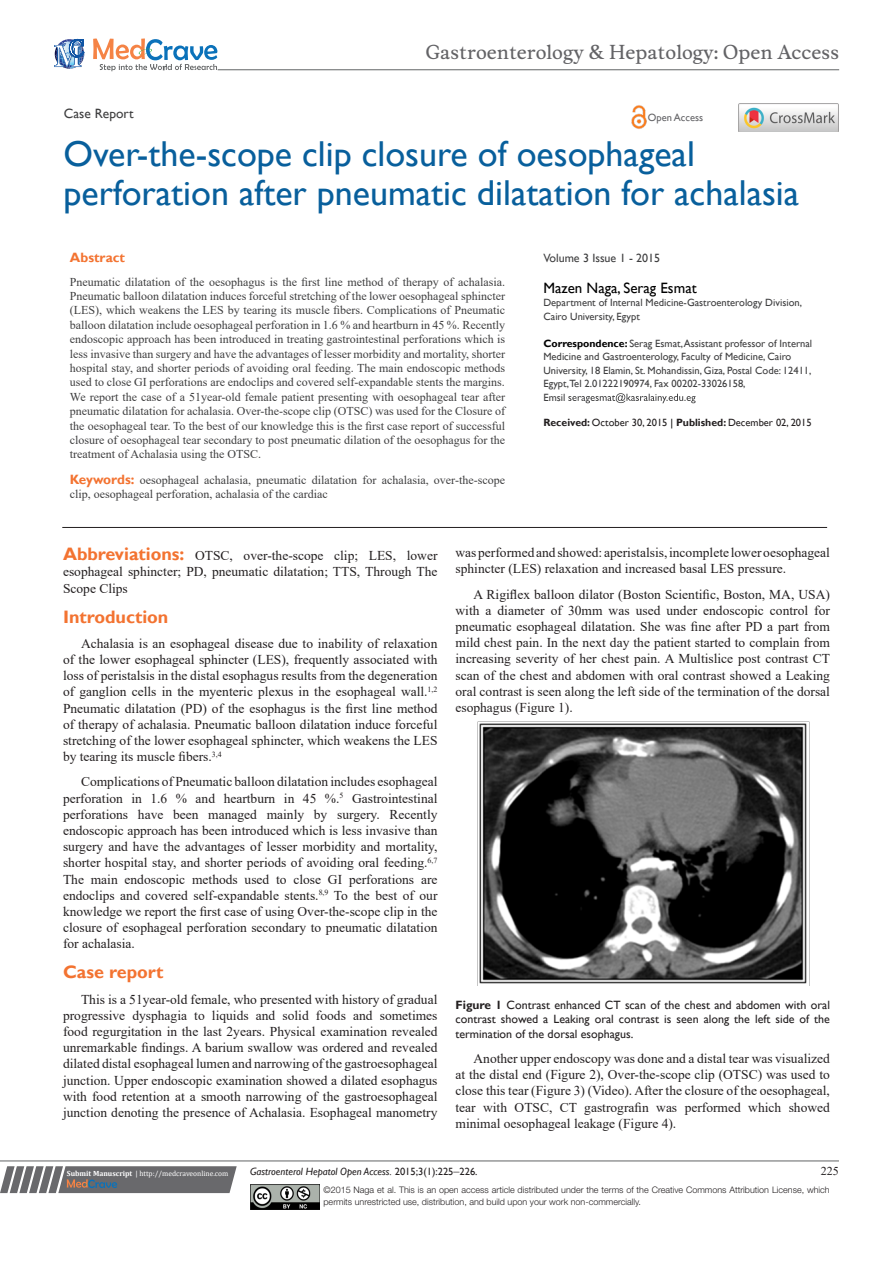
<style>
.page{position:relative;width:893px;height:1263px;background:#fff}
.page>*{position:absolute;margin:0;border:0;box-sizing:border-box;transform-origin:0 0}
.t1{font:36px/39px "Gill Sans";color:#085f9c}
.t2{font:18.6px "Musee";color:#636366}
.List_Paragraph{font:700 18px "Gill Sans";color:#f37331}
.t3{font:15px "Gill Sans";color:#000}
.List_Paragraph-2{font:13.5px/16.2px "Times New Roman";color:#231f20;text-align:justify}
.t4{font:13.5px "Gill Sans";color:#3e3e3f}
.t5{font:700 13.5px "Gill Sans";color:#f37331}
.t6{font:12px/14.4px "Times New Roman";color:#3e3e3f;text-align:justify}
.t7{font:12px/14.4px "Gill Sans";color:#231f20;text-align:justify}
.t8{font:12px "Gill Sans";color:#3e3e3f}
.t9{font:12px "Times New Roman";color:#231f20}
.t10{font:10.5px/13.5px "Gill Sans";color:#3e3e3f}
.t11{font:italic 10.5px "Gill Sans";color:#231f20}
.t12{font:10.5px "Gill Sans";color:#231f20}
.t13{font:10.5px "Gill Sans";color:#636366}
.t14{font:300 9px/12px "Helvetica Neue LT Std";color:#231f20}
.t15{font:7.5px "Cambria";color:#fff}
.s1{font-family:"Gill Sans";font-weight:700;font-size:13.5px;color:#f37331}
.s2{font-weight:700;color:#000}
.s3{font-weight:700}
.s4{color:#000}
.s5{font-family:"Gill Sans";font-weight:700;font-size:18px;color:#f37331}
.s6{font-style:normal}
.s7{font-family:"Times New Roman";font-style:normal;font-size:12px}
</style>
<div class="page">
<svg style="left:0;top:1166px;width:237px;height:27px;background:#78787a"></svg>
<hr style="left:0;top:1161px;width:839px;height:1px;background:#626465">
<hr style="left:62px;top:527px;width:765px;height:1px;background:#231f20">
<img style="left:250px;top:1185px;width:69px;height:24px">
<svg style="left:568px;top:393px;width:128px;height:10px"></svg>
<svg style="left:54px;top:39px;width:30px;height:30px"></svg>
<svg style="left:93px;top:38px;width:124px;height:33px"></svg>
<hr style="left:218px;top:70px;width:621px;height:1px;background:#626465">
<img style="left:631px;top:105px;width:16px;height:24px">
<img style="left:739px;top:104px;width:99px;height:28px">
<img style="left:477px;top:721px;width:332px;height:265px">
<p class="t2" style="left:425px;top:41px;width:415px">Gastroenterology &amp; Hepatology: Open Access</p>
<p class="t4" style="left:64px;top:105px;width:71px">Case Report</p>
<p class="t13" style="left:648px;top:112px;width:57px">Open Access</p>
<p class="t1" style="left:64px;top:135px;width:737px">Over-the-scope clip closure of oesophageal perforation after pneumatic dilatation for achalasia</p>
<p class="t5" style="left:70px;top:249px;width:57px">Abstract</p>
<p class="t6" style="left:70px;top:274px;width:437px">Pneumatic dilatation of the oesophagus is the first line method of therapy of achalasia.<br>Pneumatic balloon dilatation induces forceful stretching of the lower oesophageal sphincter (LES), which weakens the LES by tearing its muscle fibers. Complications of Pneumatic balloon dilatation include oesophageal perforation in 1.6 % and heartburn in 45 %. Recently endoscopic approach has been introduced in treating gastrointestinal perforations which is less invasive than surgery and have the advantages of lesser morbidity and mortality, shorter hospital stay, and shorter periods of avoiding oral feeding. The main endoscopic methods used to close GI perforations are endoclips and covered self-expandable stents the margins.<br>We report the case of a 51year-old female patient presenting with oesophageal tear after pneumatic dilatation for achalasia. Over-the-scope clip (OTSC) was used for the Closure of the oesophageal tear. To the best of our knowledge this is the first case report of successful closure of oesophageal tear secondary to post pneumatic dilation of the oesophagus for the treatment of Achalasia using the OTSC.</p>
<p class="t6" style="left:70px;top:472px;width:437px"><span class="s1">Keywords:</span> oesophageal achalasia, pneumatic dilatation for achalasia, over-the-scope clip, oesophageal perforation, achalasia of the cardiac</p>
<p class="t8" style="left:543px;top:251px;width:118px">Volume 3 Issue 1 - 2015</p>
<p class="t3" style="left:543px;top:279px;width:155px">Mazen Naga, Serag Esmat</p>
<p class="t10" style="left:543px;top:296px;width:260px">Department of Internal Medicine-Gastroenterology Division,<br>Cairo University, Egypt</p>
<p class="t10" style="left:543px;top:337px;width:270px"><span class="s2">Correspondence:</span> Serag Esmat, Assistant professor of Internal Medicine and Gastroenterology, Faculty of Medicine, Cairo University, 18 Elamin, St. Mohandissin, Giza, Postal Code: 12411, Egypt,Tel 2.01222190974, Fax 00202-33026158,</p>
<p class="t10" style="left:543px;top:391px;width:23px">Emsil</p>
<p class="t12" style="left:543px;top:416px;width:270px"><span class="s3">Received:</span> October 30, 2015 <span class="s4">|</span> <span class="s3">Published:</span> December 02, 2015</p>
<p class="List_Paragraph-2" style="left:455px;top:544px;width:376px">was performed and showed: aperistalsis, incomplete lower oesophageal sphincter (LES) relaxation and increased basal LES pressure.</p>
<p class="List_Paragraph-2" style="left:455px;top:585px;width:376px;text-indent:18px">A Rigiflex balloon dilator (Boston Scientific, Boston, MA, USA) with a diameter of 30mm was used under endoscopic control for pneumatic esophageal dilatation. She was fine after PD a part from mild chest pain. In the next day the patient started to complain from increasing severity of her chest pain. A Multislice post contrast CT scan of the chest and abdomen with oral contrast showed a Leaking oral contrast is seen along the left side of the termination of the dorsal esophagus (Figure 1).</p>
<p class="List_Paragraph-2" style="left:63px;top:547px;width:376px"><span class="s5">Abbreviations:</span> OTSC, over-the-scope clip; LES, lower esophageal sphincter; PD, pneumatic dilatation; TTS, Through The Scope Clips</p>
<p class="List_Paragraph" style="left:63px;top:606px;width:107px">Introduction</p>
<p class="List_Paragraph-2" style="left:63px;top:635px;width:376px;text-indent:18px">Achalasia is an esophageal disease due to inability of relaxation of the lower esophageal sphincter (LES), frequently associated with loss of peristalsis in the distal esophagus results from the degeneration of ganglion cells in the myenteric plexus in the esophageal wall.<sup>1,2<br></sup>Pneumatic dilatation (PD) of the esophagus is the first line method of therapy of achalasia. Pneumatic balloon dilatation induce forceful stretching of the lower esophageal sphincter, which weakens the LES by tearing its muscle fibers.<sup>3,4</sup></p>
<p class="List_Paragraph-2" style="left:63px;top:773px;width:376px;text-indent:18px">Complications of Pneumatic balloon dilatation includes esophageal perforation in 1.6 % and heartburn in 45 %.<sup>5</sup> Gastrointestinal perforations have been managed mainly by surgery. Recently endoscopic approach has been introduced which is less invasive than surgery and have the advantages of lesser morbidity and mortality, shorter hospital stay, and shorter periods of avoiding oral feeding.<sup>6,7<br></sup>The main endoscopic methods used to close GI perforations are endoclips and covered self-expandable stents.<sup>8,9</sup> To the best of our knowledge we report the first case of using Over-the-scope clip in the closure of esophageal perforation secondary to pneumatic dilatation for achalasia.</p>
<p class="List_Paragraph" style="left:63px;top:961px;width:102px">Case report</p>
<p class="List_Paragraph-2" style="left:63px;top:991px;width:376px;text-indent:18px">This is a 51year-old female, who presented with history of gradual progressive dysphagia to liquids and solid foods and sometimes food regurgitation in the last 2years. Physical examination revealed unremarkable findings. A barium swallow was ordered and revealed dilated distal esophageal lumen and narrowing of the gastroesophageal junction. Upper endoscopic examination showed a dilated esophagus with food retention at a smooth narrowing of the gastroesophageal junction denoting the presence of Achalasia. Esophageal manometry</p>
<p class="t7" style="left:455px;top:998px;width:376px"><span class="s3">Figure 1</span> Contrast enhanced CT scan of the chest and abdomen with oral contrast showed a Leaking oral contrast is seen along the left side of the termination of the dorsal esophagus.</p>
<p class="List_Paragraph-2" style="left:455px;top:1050px;width:376px;text-indent:18px">Another upper endoscopy was done and a distal tear was visualized at the distal end (Figure 2), Over-the-scope clip (OTSC) was used to close this tear (Figure 3) (Video). After the closure of the oesophageal, tear with OTSC, CT gastrografin was performed which showed minimal oesophageal leakage (Figure 4).</p>
<p class="t11" style="left:250px;top:1165px;width:229px">Gastroenterol Hepatol Open Access. <span class="s6">2015;3(1):225</span><span class="s7">‒</span><span class="s6">226.</span></p>
<p class="t9" style="left:821px;top:1162px;width:19px">225</p>
<p class="t14" style="left:323px;top:1183px;width:508px">©2015 Naga et al. This is an open access article distributed under the terms of the Creative Commons Attribution License, which permits unrestricted use, distribution, and build upon your work non-commercially.</p>
<p class="t15" style="left:67px;top:1169px;width:163px"><span class="s3">Submit Manuscript</span> | http://medcraveonline.com</p>
</div>
